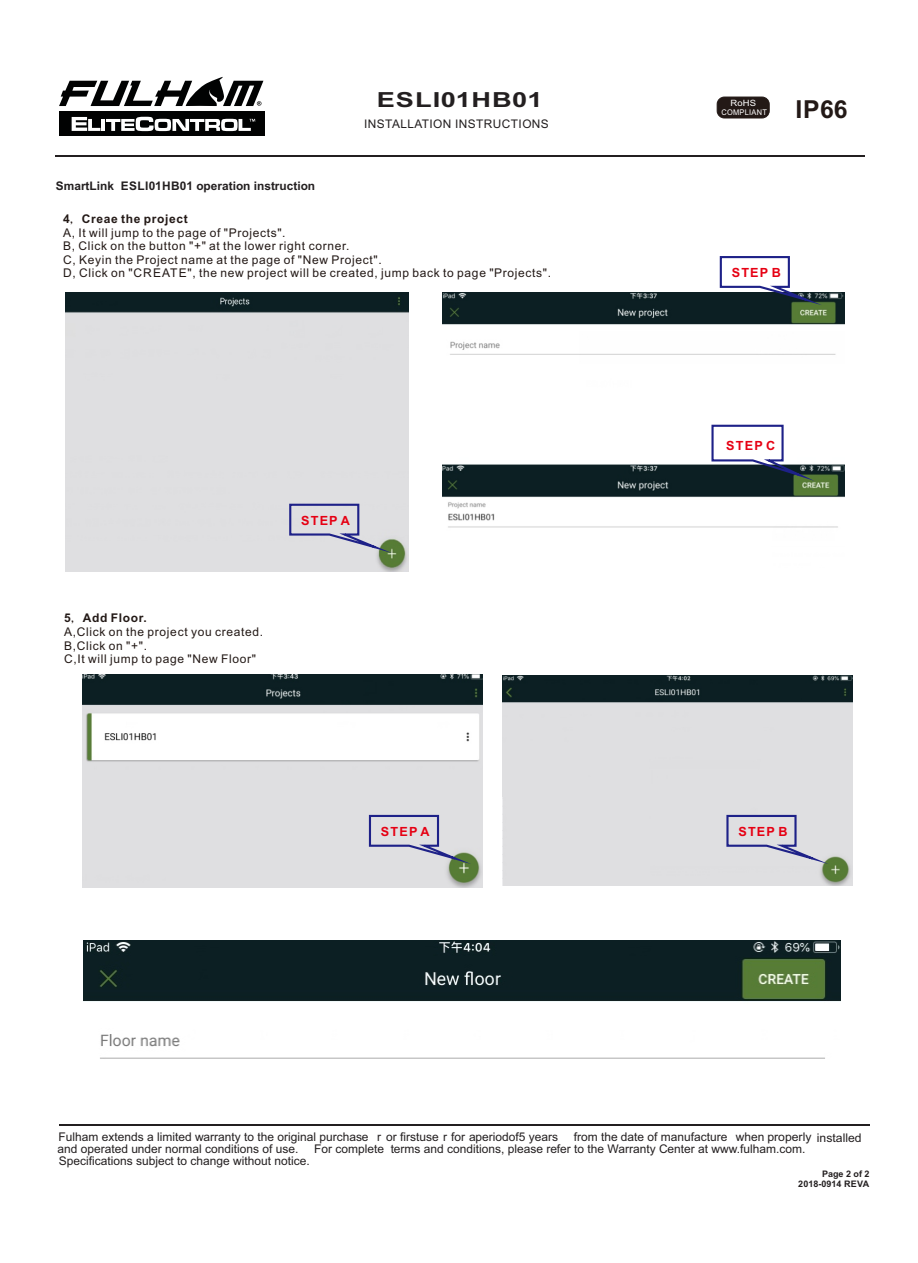
<style>
.page{position:relative;width:918px;height:1263px;background:#fff}
.page>*{position:absolute;margin:0;border:0;box-sizing:border-box;transform-origin:0 0}
.t1{font:700 24.75px "Arial";color:#231916}
.t2{font:700 20.85px "Arial";letter-spacing:.02em;color:#231f20;scale:1.31 1}
.t3{font:700 12.6px "Arial";letter-spacing:.09em;color:#e60013}
.t4{font:12px/13.6px "Arial";letter-spacing:.055em;color:#231916}
.t5{font:12px "Arial";color:#231f20}
.t6{font:700 11.85px "Arial";color:#231f20}
.t7{font:11.85px "Arial";letter-spacing:.035em;color:#231f20}
.t8{font:700 9px "Arial";color:#231f20}
.t9{font:8.7px "Arial";color:#fff;scale:1.09 1}
.t10{font:7.8px "Arial";letter-spacing:.035em;color:#fff;scale:.95 1}
.s1{font-weight:700}
.s2{font-family:"Adobe Fangsong Std"}
</style>
<div class="page">
<hr style="left:55px;top:155px;width:810px;height:2px;background:#231f20">
<hr style="left:59px;top:1125px;width:810px;height:1px;background:#231f20">
<div style="left:59px;top:112px;width:205px;height:24px;background:#010202"></div>
<svg style="left:59px;top:77px;width:204px;height:29px"></svg>
<svg style="left:72px;top:117px;width:28px;height:14px"></svg>
<hr style="left:101px;top:119px;width:4px;height:12px;background:#fff">
<svg style="left:106px;top:117px;width:149px;height:14px"></svg>
<div style="left:717px;top:97px;width:52px;height:21px;background:#231916;border:1px solid #231916;border-radius:7px"></div>
<img style="left:66px;top:293px;width:342px;height:279px">
<img style="left:443px;top:292px;width:401px;height:236px">
<img style="left:83px;top:674px;width:400px;height:214px">
<img style="left:502px;top:676px;width:350px;height:210px">
<svg style="left:288px;top:503px;width:120px;height:55px;background:#c6c8cf"></svg>
<svg style="left:368px;top:814px;width:115px;height:56px;background:#c6c8cf"></svg>
<svg style="left:725px;top:814px;width:120px;height:56px;background:#c9cbd3"></svg>
<img style="left:83px;top:940px;width:757px;height:119px">
<svg style="left:719px;top:256px;width:119px;height:55px"></svg>
<svg style="left:710px;top:424px;width:119px;height:63px"></svg>
<h2 class="t2" style="left:377px;top:92px;width:128px">ESLI01HB01</h2>
<p class="t6" style="left:56px;top:181px;width:261px">SmartLink ESLI01HB01 operation instruction</p>
<p class="t7" style="left:364px;top:119px;width:186px">INSTALLATION INSTRUCTIONS</p>
<p class="t4" style="left:63px;top:213px;width:490px"><span class="s1">4</span><span class="s2">，</span><span class="s1">Creae the project<br></span>A, It will jump to the page of "Projects".<br>B, Click on the button "+" at the lower right corner.<br>C, Keyin the Project name at the page of "New Project".<br>D, Click on "CREATE", the new project will be created, jump back to page "Projects".</p>
<p class="t4" style="left:64px;top:612px;width:200px"><span class="s1">5</span><span class="s2">，</span><span class="s1">Add Floor.<br></span>A,Click on the project you created.<br>B,Click on "+".<br>C,It will jump to page "New Floor"</p>
<p class="t3" style="left:301px;top:515px;width:50px">STEP A</p>
<p class="t9" style="left:731px;top:99px;width:25px">RoHS</p>
<p class="t10" style="left:721px;top:109px;width:49px">COMPLIANT</p>
<h1 class="t1" style="left:795px;top:100px;width:54px">IP66</h1>
<p class="t3" style="left:732px;top:268px;width:51px">STEP B</p>
<p class="t3" style="left:726px;top:441px;width:51px">STEP C</p>
<p class="t3" style="left:381px;top:826px;width:50px">STEP A</p>
<p class="t3" style="left:739px;top:826px;width:51px">STEP B</p>
<p class="t5" style="left:59px;top:1132px;width:501px">Fulham extends a limited warranty to the original purchase r or firstuse r for aperiodof5 years</p>
<p class="t5" style="left:574px;top:1132px;width:289px">from the date of manufacture when properly installed</p>
<p class="t5" style="left:57px;top:1144px;width:242px">and operated under normal conditions of use.</p>
<p class="t5" style="left:314px;top:1144px;width:493px">For complete terms and conditions, please refer to the Warranty Center at www.fulham.com.</p>
<p class="t5" style="left:59px;top:1156px;width:252px">Specifications subject to change without notice.</p>
<p class="t8" style="left:822px;top:1171px;width:49px">Page 2 of 2</p>
<p class="t8" style="left:798px;top:1181px;width:72px">2018-0914 REVA</p>
</div>
